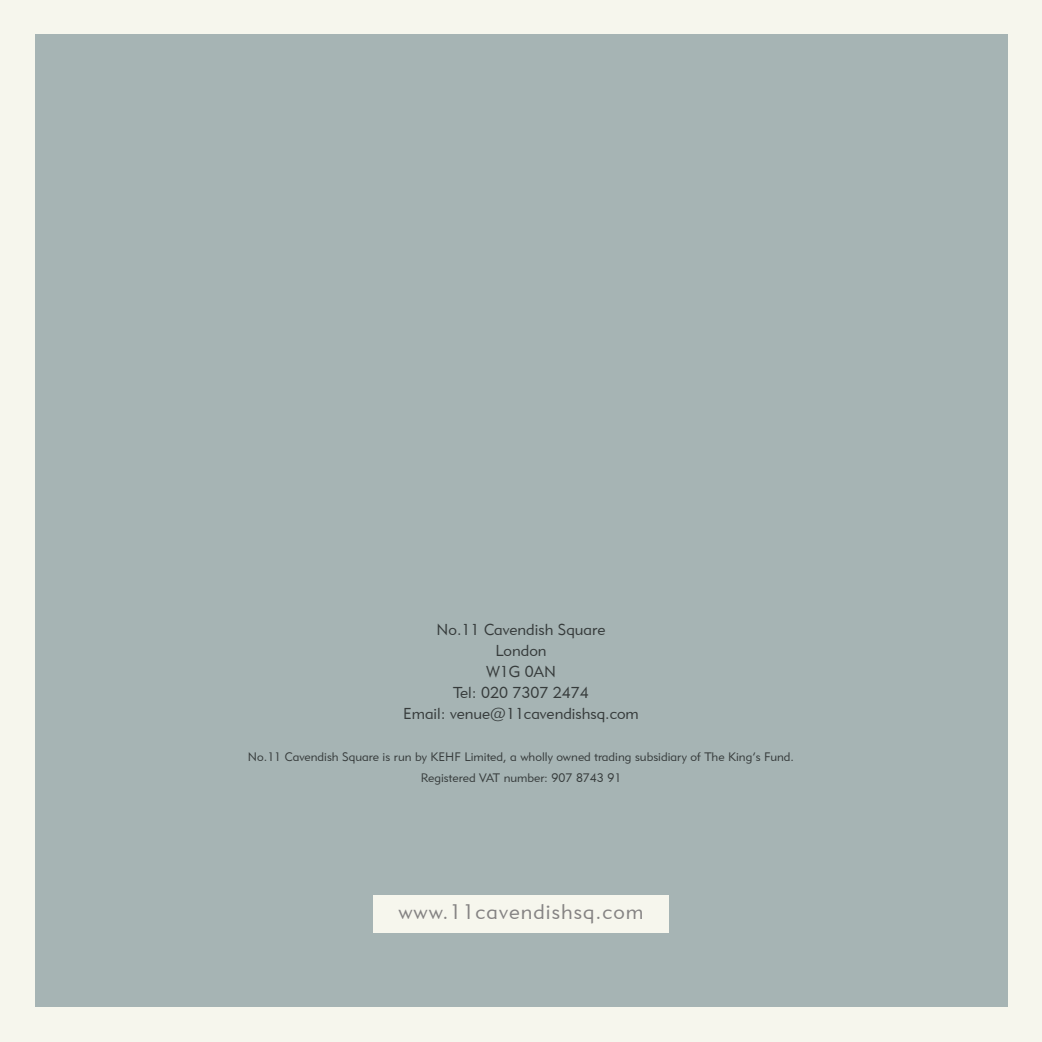
<style>
.page{position:relative;width:1042px;height:1042px;background:#fff}
.page>*{position:absolute;margin:0;border:0;box-sizing:border-box;transform-origin:0 0}
.t1{font:21px "Geometric 415 BT Lite A";letter-spacing:.05em;color:#858383}
.t2{font:15.75px "Geometric 415 BT Lite A";color:#363b3b}
.t3{font:12.25px "Geometric 415 BT Lite A";color:#363b3b}
</style>
<div class="page">
<div style="left:0;top:0;width:1042px;height:1042px;background:linear-gradient(to right,#f4f4eb,#f4f4eb)"></div>
<div style="left:35px;top:35px;width:972px;height:972px;background:#a6b4b4"></div>
<div style="left:373px;top:895px;width:295px;height:37px;background:#f6f6ed"></div>
<p class="t2" style="left:437px;top:619px;width:170px">No.11 Cavendish Square</p>
<p class="t2" style="left:495px;top:640px;width:53px">London</p>
<p class="t2" style="left:486px;top:661px;width:71px">W1G 0AN</p>
<p class="t2" style="left:453px;top:682px;width:137px">Tel: 020 7307 2474</p>
<p class="t2" style="left:403px;top:703px;width:237px">Email: venue@11cavendishsq.com</p>
<p class="t3" style="left:248px;top:749px;width:547px">No.11 Cavendish Square is run by KEHF Limited, a wholly owned trading subsidiary of The King’s Fund.</p>
<p class="t3" style="left:421px;top:770px;width:202px">Registered VAT number: 907 8743 91</p>
<p class="t1" style="left:398px;top:899px;width:247px">www.11cavendishsq.com</p>
</div>
